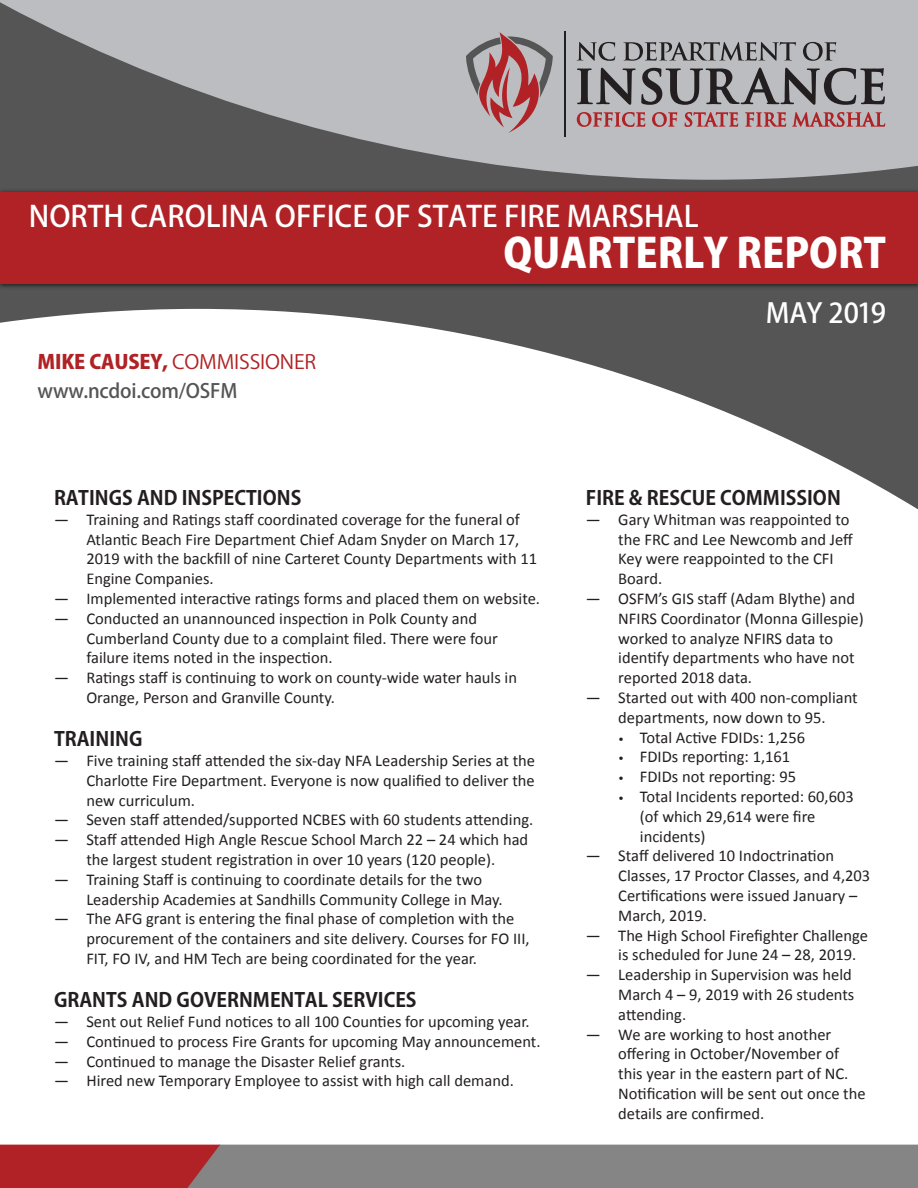
<style>
.page{position:relative;width:918px;height:1188px;background:#fff}
.page>*{position:absolute;margin:0;border:0;box-sizing:border-box;transform-origin:0 0}
.t1{font:800 40.5px "Koz Go Pr 6 N";color:#fff}
.t2{font:500 28.95px "Koz Go Pr 6 N";color:#fff}
.t3{font:500 27.15px "Koz Go Pr 6 N";letter-spacing:-.03em;color:#fff}
.Section_titles{font:700 19.5px "Koz Go Pr 6 N";color:#231f20}
.t4{font:19.5px "Koz Go Pr 6 N";letter-spacing:-.01em;color:#b02225;scale:1.04 1}
.t5{font:500 19.5px "Koz Go Pr 6 N";letter-spacing:-.01em;color:#545554}
.t6{font:16.5px/19.8px "Calibri";color:#231f20}
.s1{font-weight:800}
.s2{font-weight:300;font-size:12px}
</style>
<div class="page">
<svg style="left:0;top:1145px;width:918px;height:43px;background:#8e6e6f"></svg>
<svg style="left:0;top:2px;width:918px;height:507px"></svg>
<img style="left:0;top:187px;width:918px;height:104px">
<div style="left:0;top:192px;width:918px;height:92px;background:#b02225"></div>
<p class="t2" style="left:29px;top:200px;width:671px">NORTH CAROLINA OFFICE OF STATE FIRE MARSHAL</p>
<p class="t4" style="left:38px;top:351px;width:269px"><span class="s1">MIKE CAUSEY,</span> COMMISSIONER</p>
<p class="t5" style="left:38px;top:380px;width:201px">www.ncdoi.com/OSFM</p>
<p class="t1" style="left:503px;top:230px;width:384px">QUARTERLY REPORT</p>
<p class="t3" style="left:766px;top:297px;width:122px">MAY 2019</p>
<p class="Section_titles" style="left:54px;top:487px;width:249px">RATINGS AND INSPECTIONS</p>
<p class="t6" style="left:86px;top:509px;width:452px;text-indent:-32px">— Training and Ratings staff coordinated coverage for the funeral of Atlantic Beach Fire Department Chief Adam Snyder on March 17, 2019 with the backfill of nine Carteret County Departments with 11<br>Engine Companies.</p>
<p class="t6" style="left:54px;top:589px;width:488px">— Implemented interactive ratings forms and placed them on website.</p>
<p class="t6" style="left:86px;top:608px;width:413px;text-indent:-32px">— Conducted an unannounced inspection in Polk County and<br>Cumberland County due to a complaint filed. There were four failure items noted in the inspection.</p>
<p class="t6" style="left:86px;top:668px;width:432px;text-indent:-32px">— Ratings staff is continuing to work on county-wide water hauls in<br>Orange, Person and Granville County.</p>
<p class="Section_titles" style="left:54px;top:728px;width:90px">TRAINING</p>
<p class="t6" style="left:86px;top:751px;width:450px;text-align:justify;text-indent:-32px">— Five training staff attended the six-day NFA Leadership Series at the Charlotte Fire Department. Everyone is now qualified to deliver the new curriculum.</p>
<p class="t6" style="left:54px;top:810px;width:481px">— Seven staff attended/supported NCBES with 60 students attending.</p>
<p class="t6" style="left:54px;top:830px;width:476px;text-align:center">— Staff attended High Angle Rescue School March 22 – 24 which had the largest student registration in over 10 years (120 people).</p>
<p class="t6" style="left:86px;top:869px;width:418px;text-indent:-32px">— Training Staff is continuing to coordinate details for the two<br>Leadership Academies at Sandhills Community College in May.</p>
<p class="t6" style="left:86px;top:909px;width:445px;text-indent:-32px">— The AFG grant is entering the final phase of completion with the procurement of the containers and site delivery. Courses for FO III,<br>FIT, FO IV, and HM Tech are being coordinated for the year.</p>
<p class="Section_titles" style="left:54px;top:989px;width:364px">GRANTS AND GOVERNMENTAL SERVICES</p>
<p class="t6" style="left:54px;top:1012px;width:477px">— Sent out Relief Fund notices to all 100 Counties for upcoming year.</p>
<p class="t6" style="left:54px;top:1031px;width:488px">— Continued to process Fire Grants for upcoming May announcement.</p>
<p class="t6" style="left:54px;top:1051px;width:353px">— Continued to manage the Disaster Relief grants.</p>
<p class="t6" style="left:54px;top:1071px;width:461px">— Hired new Temporary Employee to assist with high call demand.</p>
<p class="Section_titles" style="left:586px;top:487px;width:257px">FIRE &amp; RESCUE COMMISSION</p>
<p class="t6" style="left:618px;top:509px;width:236px;text-indent:-32px">— Gary Whitman was reappointed to the FRC and Lee Newcomb and Jeff<br>Key were reappointed to the CFI<br>Board.</p>
<p class="t6" style="left:618px;top:589px;width:247px;text-indent:-32px">— OSFM’s GIS staff (Adam Blythe) and<br>NFIRS Coordinator (Monna Gillespie) worked to analyze NFIRS data to identify departments who have not reported 2018 data.</p>
<p class="t6" style="left:586px;top:688px;width:273px;text-align:center">— Started out with 400 non-compliant departments, now down to 95.</p>
<p class="t6" style="left:618px;top:727px;width:188px"><span class="s2">•</span> Total Active FDIDs: 1,256</p>
<p class="t6" style="left:618px;top:747px;width:174px"><span class="s2">•</span> FDIDs reporting: 1,161</p>
<p class="t6" style="left:618px;top:767px;width:179px"><span class="s2">•</span> FDIDs not reporting: 95</p>
<p class="t6" style="left:640px;top:787px;width:215px;text-indent:-22px"><span class="s2">•</span> Total Incidents reported: 60,603 (of which 29,614 were fire incidents)</p>
<p class="t6" style="left:618px;top:846px;width:254px;text-indent:-32px">— Staff delivered 10 Indoctrination<br>Classes, 17 Proctor Classes, and 4,203<br>Certifications were issued January –<br>March, 2019.</p>
<p class="t6" style="left:618px;top:925px;width:251px;text-indent:-32px">— The High School Firefighter Challenge is scheduled for June 24 – 28, 2019.</p>
<p class="t6" style="left:618px;top:965px;width:238px;text-indent:-32px">— Leadership in Supervision was held<br>March 4 – 9, 2019 with 26 students attending.</p>
<p class="t6" style="left:618px;top:1024px;width:249px;text-indent:-32px">— We are working to host another offering in October/November of this year in the eastern part of NC.<br>Notification will be sent out once the details are confirmed.</p>
</div>
